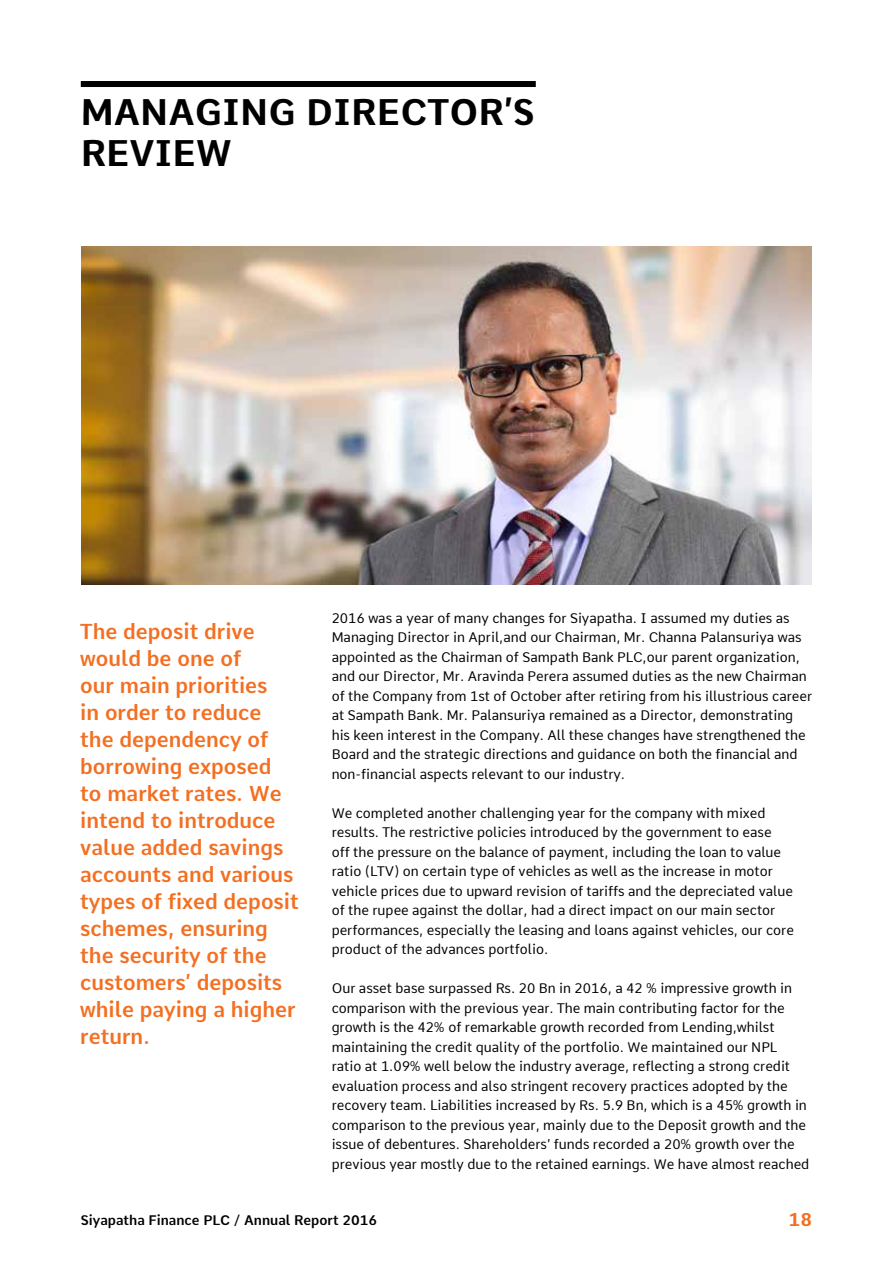
<style>
.page{position:relative;width:893px;height:1263px;background:#fff}
.page>*{position:absolute;margin:0;border:0;box-sizing:border-box;transform-origin:0 0}
.t1{font:700 36px "Comme";color:#000}
.t2{font:600 21px/27px "Comme";color:#f36f21}
.t3{font:700 18px "Comme";color:#f36f21}
.t4{font:13.5px/19.5px "Comme";color:#000}
.t5{font:600 13.5px "Comme";color:#000}
</style>
<div class="page">
<img style="left:81px;top:247px;width:731px;height:337px">
<div style="left:81px;top:81px;width:455px;height:6px;background:#000"></div>
<h1 class="t1" style="left:81px;top:81px;width:61px">MANAG</h1>
<h1 class="t1" style="left:222px;top:81px;width:155px">ING DIRECTOR</h1>
<h1 class="t1" style="left:504px;top:81px;width:29px">’S</h1>
<h1 class="t1" style="left:81px;top:121px;width:153px">REVIEW</h1>
<p class="t2" style="left:80px;top:615px;width:220px">The deposit drive would be one of<br>our main priorities<br>in order to reduce the dependency of borrowing exposed<br>to market rates. We intend to introduce value added savings accounts and various types of fixed deposit schemes, ensuring the security of the customers’ deposits while paying a higher return.</p>
<p class="t4" style="left:332px;top:608px;width:482px">2016 was a year of many changes for Siyapatha. I assumed my duties as Managing Director in April,and our Chairman, Mr. Channa Palansuriya was appointed as the Chairman of Sampath Bank PLC,our parent organization, and our Director, Mr. Aravinda Perera assumed duties as the new Chairman of the Company from 1st of October after retiring from his illustrious career at Sampath Bank. Mr. Palansuriya remained as a Director, demonstrating his keen interest in the Company. All these changes have strengthened the Board and the strategic directions and guidance on both the financial and non-financial aspects relevant to our industry.</p>
<p class="t4" style="left:332px;top:803px;width:464px">We completed another challenging year for the company with mixed results. The restrictive policies introduced by the government to ease<br>off the pressure on the balance of payment, including the loan to value ratio (LTV) on certain type of vehicles as well as the increase in motor vehicle prices due to upward revision of tariffs and the depreciated value of the rupee against the dollar, had a direct impact on our main sector performances, especially the leasing and loans against vehicles, our core product of the advances portfolio.</p>
<p class="t4" style="left:332px;top:979px;width:479px">Our asset base surpassed Rs. 20 Bn in 2016, a 42 % impressive growth in comparison with the previous year. The main contributing factor for the growth is the 42% of remarkable growth recorded from Lending,whilst maintaining the credit quality of the portfolio. We maintained our NPL ratio at 1.09% well below the industry average, reflecting a strong credit evaluation process and also stringent recovery practices adopted by the recovery team. Liabilities increased by Rs. 5.9 Bn, which is a 45% growth in comparison to the previous year, mainly due to the Deposit growth and the issue of debentures. Shareholders’ funds recorded a 20% growth over the previous year mostly due to the retained earnings. We have almost reached</p>
<p class="t5" style="left:81px;top:1208px;width:298px">Siyapatha Finance PLC / Annual Report 2016</p>
<h3 class="t3" style="left:789px;top:1203px;width:25px">18</h3>
</div>
